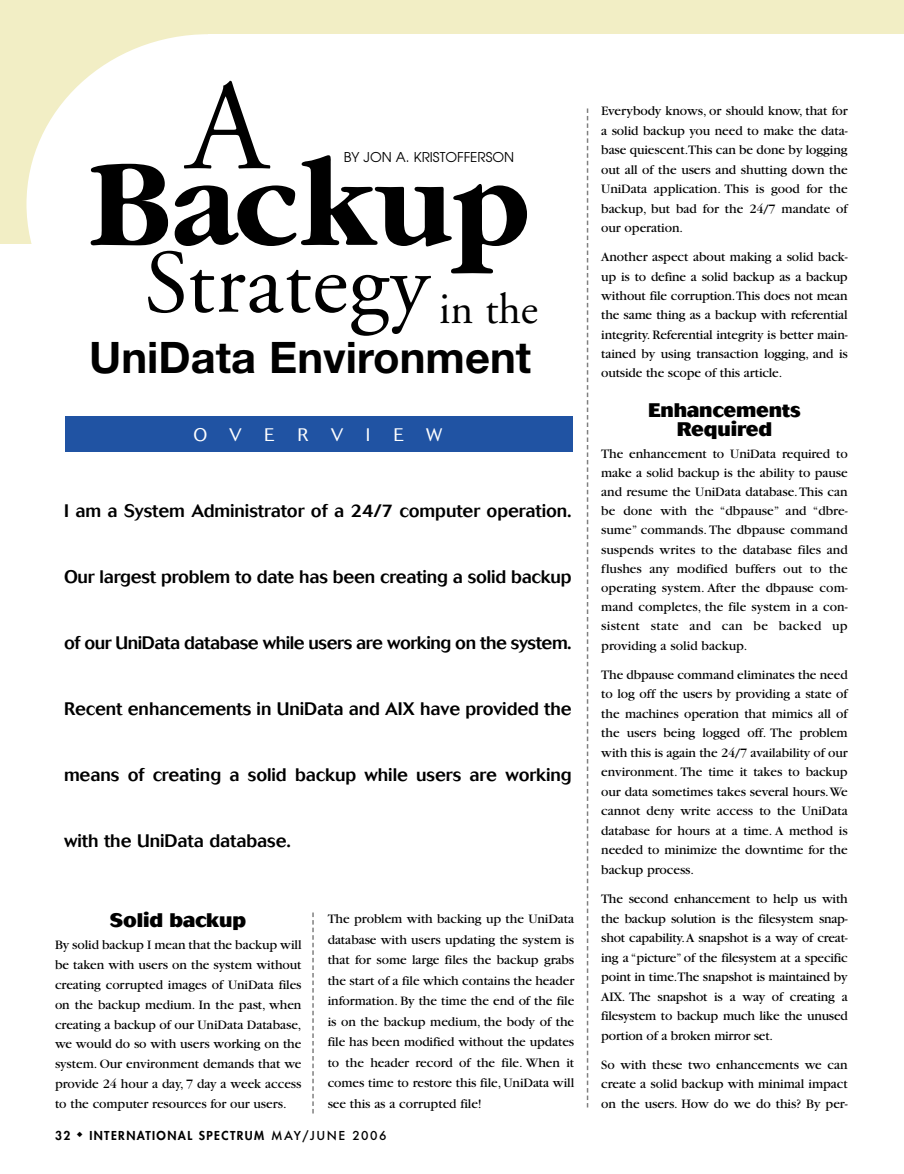
<style>
.page{position:relative;width:904px;height:1174px;background:#fff}
.page>*{position:absolute;margin:0;border:0;box-sizing:border-box;transform-origin:0 0}
.t1{font:129.3px "Adobe Garamond";color:#000}
.t2{font:700 126.9px "Garamond";color:#000}
.t3{font:90px "Adobe Garamond";letter-spacing:.01em;color:#000}
.t4{font:700 43.5px "Helvetica Neue";color:#000}
.t5{font:800 19.5px/19.2px "Cosmos";letter-spacing:-.005em;color:#000;text-align:center}
.t6{font:500 18px "Cosmos";letter-spacing:-.005em;color:#000}
.t7{font:500 18px "Cosmos";letter-spacing:-.025em;color:#000}
.t8{font:300 18px "Cosmos";color:#fff}
.t9{font:13.5px/19.5px "Garamond";letter-spacing:-.005em;color:#000;text-align:justify}
.t10{font:13.5px "Avant Garde";color:#000}
.t11{font:800 12px "Futura";letter-spacing:.115em;color:#000}
.s1{font-weight:500}
</style>
<div class="page">
<div style="left:0;top:0;width:904px;height:243px;background:#f2eec5"></div>
<div style="left:208px;top:34px;width:696px;height:236px;background:#fff"></div>
<div style="left:27px;top:34px;width:364px;height:340px;background:#fff;border-radius:50%"></div>
<svg style="left:587px;top:108px;width:1px;height:999px"></svg>
<svg style="left:312px;top:912px;width:2px;height:201px"></svg>
<div style="left:66px;top:417px;width:507px;height:35px;background:#2053a3"></div>
<h1 class="t1" style="left:187px;top:75px;width:82px">A</h1>
<p class="t10" style="left:344px;top:152px;width:172px">BY JON A. KRISTOFFERSON</p>
<h2 class="t2" style="left:89px;top:155px;width:442px">Backup</h2>
<h3 class="t3" style="left:144px;top:247px;width:395px">Strategy <sub>in</sub> <sub>the</sub></h3>
<h3 class="t4" style="left:89px;top:342px;width:443px">UniData Environment</h3>
<h3 class="t8" style="left:193px;top:429px;width:50px">O V</h3>
<h3 class="t8" style="left:264px;top:429px;width:12px">E</h3>
<h3 class="t8" style="left:297px;top:429px;width:12px">R</h3>
<h3 class="t8" style="left:331px;top:429px;width:14px">V</h3>
<h3 class="t8" style="left:366px;top:429px;width:6px">I</h3>
<h3 class="t8" style="left:394px;top:429px;width:12px">E</h3>
<h3 class="t8" style="left:426px;top:429px;width:18px">W</h3>
<h3 class="t6" style="left:64px;top:504px;width:509px">I am a System Administrator of a 24/7 computer operation.</h3>
<h3 class="t6" style="left:64px;top:570px;width:509px">Our largest problem to date has been creating a solid backup</h3>
<h3 class="t7" style="left:64px;top:636px;width:509px">of our UniData database while users are working on the system.</h3>
<h3 class="t6" style="left:64px;top:702px;width:509px">Recent enhancements in UniData and AIX have provided the</h3>
<h3 class="t6" style="left:64px;top:768px;width:509px">means of creating a solid backup while users are working</h3>
<h3 class="t6" style="left:64px;top:834px;width:228px">with the UniData database.</h3>
<h3 class="t5" style="left:110px;top:913px;width:137px">Solid backup</h3>
<p class="t9" style="left:55px;top:936px;width:248px">By solid backup I mean that the backup will be taken with users on the system without creating corrupted images of UniData files on the backup medium. In the past, when creating a backup of our UniData Database, we would do so with users working on the system. Our environment demands that we provide 24 hour a day, 7 day a week access to the computer resources for our users.</p>
<p class="t9" style="left:328px;top:910px;width:248px;line-height:20.5px">The problem with backing up the UniData database with users updating the system is that for some large files the backup grabs the start of a file which contains the header information. By the time the end of the file is on the backup medium, the body of the file has been modified without the updates to the header record of the file. When it comes time to restore this file, UniData will see this as a corrupted file!</p>
<p class="t11" style="left:55px;top:1129px;width:333px">32 ◆ INTERNATIONAL SPECTRUM <span class="s1">MAY/JUNE 2006</span></p>
<p class="t9" style="left:601px;top:102px;width:248px">Everybody knows, or should know, that for a solid backup you need to make the data&shy;base quiescent.This can be done by logging out all of the users and shutting down the UniData application. This is good for the backup, but bad for the 24/7 mandate of our operation.</p>
<p class="t9" style="left:601px;top:249px;width:248px">Another aspect about making a solid back&shy;up is to define a solid backup as a backup without file corruption.This does not mean the same thing as a backup with referential integrity. Referential integrity is better main&shy;tained by using transaction logging, and is outside the scope of this article.</p>
<h3 class="t5" style="left:648px;top:402px;width:154px">Enhancements<br>Required</h3>
<p class="t9" style="left:601px;top:445px;width:248px">The enhancement to UniData required to make a solid backup is the ability to pause and resume the UniData database.This can be done with the “dbpause” and “dbre&shy;sume” commands. The dbpause command suspends writes to the database files and flushes any modified buffers out to the operating system. After the dbpause com&shy;mand completes, the file system in a con&shy;sistent state and can be backed up providing a solid backup.</p>
<p class="t9" style="left:601px;top:666px;width:248px">The dbpause command eliminates the need to log off the users by providing a state of the machines operation that mimics all of the users being logged off. The problem with this is again the 24/7 availability of our environment. The time it takes to backup our data sometimes takes several hours.We cannot deny write access to the UniData database for hours at a time. A method is needed to minimize the downtime for the backup process.</p>
<p class="t9" style="left:601px;top:890px;width:248px">The second enhancement to help us with the backup solution is the filesystem snap&shy;shot capability.A snapshot is a way of creat&shy;ing a “picture” of the filesystem at a specific point in time.The snapshot is maintained by AIX. The snapshot is a way of creating a filesystem to backup much like the unused portion of a broken mirror set.</p>
<p class="t9" style="left:601px;top:1056px;width:248px">So with these two enhancements we can create a solid backup with minimal impact on the users. How do we do this? By per-</p>
</div>
